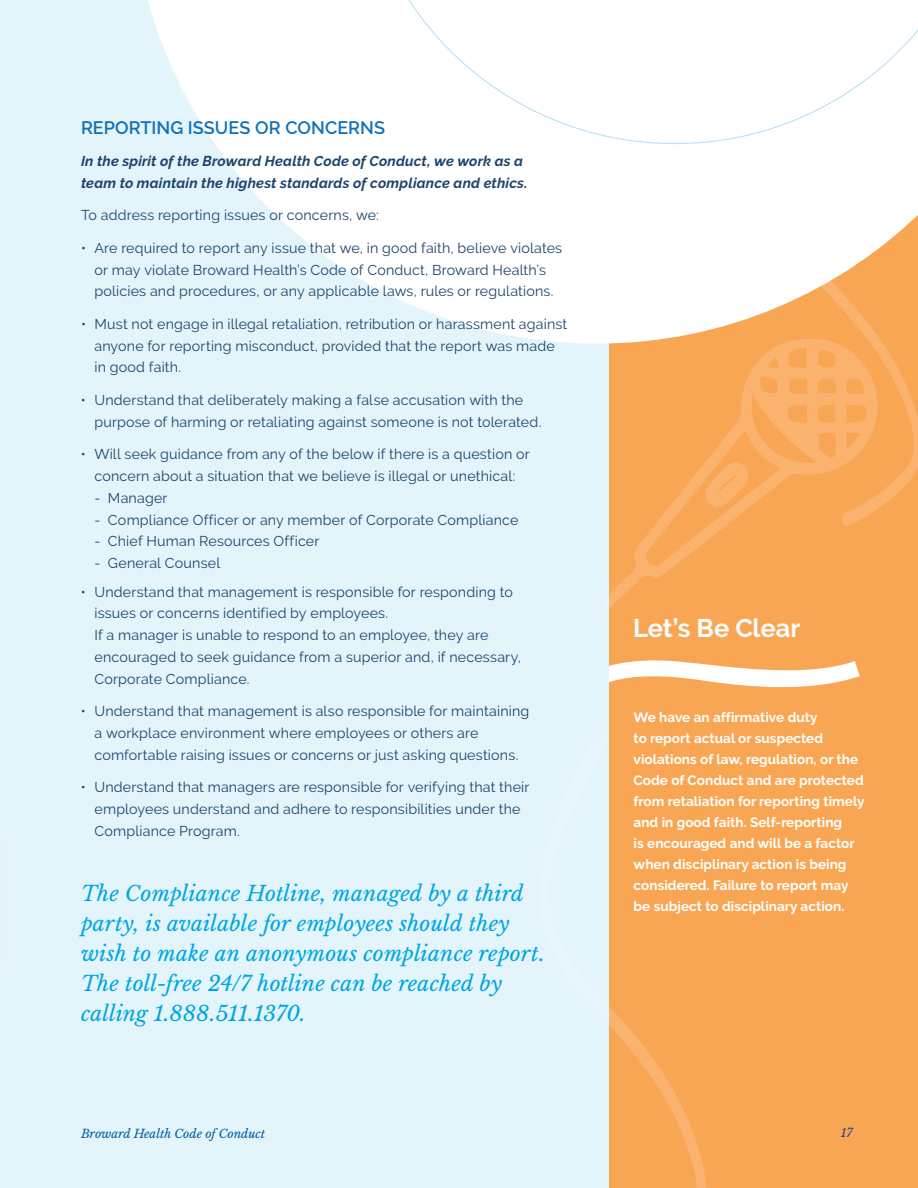
<style>
.page{position:relative;width:918px;height:1188px;background:#e3f5fb}
.page>*{position:absolute;margin:0;border:0;box-sizing:border-box;transform-origin:0 0}
.t1{font:700 25.5px "Raleway";letter-spacing:-.005em;color:#fff}
.t2{font:italic 21px/30px "Libre Baskerville";letter-spacing:.005em;color:#00a5e3}
.t3{font:600 18px "Raleway";letter-spacing:.005em;color:#1171b8}
.t4{font:14.25px/21.8px "Raleway";letter-spacing:.01em;color:#1d446d}
.t5{font:italic 700 14.25px/21.8px "Raleway";letter-spacing:.015em;color:#1d446d}
.t6{font:700 13.5px/21px "Raleway";letter-spacing:.005em;color:#fff}
.t7{font:italic 12px "Libre Baskerville";color:#01529a}
.t8{font:italic 12px "Libre Baskerville";color:#253f8e}
</style>
<div class="page">
<div style="left:610px;top:0;width:308px;height:1188px;background:#f9a654"></div>
<svg style="left:609px;top:657px;width:251px;height:59px"></svg>
<svg style="left:609px;top:344px;width:172px;height:269px"></svg>
<svg style="left:609px;top:731px;width:97px;height:457px"></svg>
<svg style="left:781px;top:344px;width:137px;height:183px"></svg>
<svg style="left:148px;top:0;width:770px;height:344px;fill:#fff"></svg>
<div style="left:356px;top:0;width:562px;height:144px;background:#fff"></div>
<p class="t3" style="left:81px;top:117px;width:306px">REPORTING ISSUES OR CONCERNS</p>
<p class="t5" style="left:81px;top:150px;width:448px">In the spirit of the Broward Health Code of Conduct, we work as a team to maintain the highest standards of compliance and ethics.</p>
<p class="t4" style="left:81px;top:204px;width:299px">To address reporting issues or concerns, we:</p>
<p class="t4" style="left:81px;top:237px;width:483px;text-align:center">• Are required to report any issue that we, in good faith, believe violates or may violate Broward Health’s Code of Conduct, Broward Health’s policies and procedures, or any applicable laws, rules or regulations.</p>
<p class="t4" style="left:94px;top:313px;width:474px;text-indent:-13px">• Must not engage in illegal retaliation, retribution or harassment against anyone for reporting misconduct, provided that the report was made in good faith.</p>
<p class="t4" style="left:94px;top:389px;width:448px;text-indent:-13px">• Understand that deliberately making a false accusation with the purpose of harming or retaliating against someone is not tolerated.</p>
<p class="t4" style="left:81px;top:443px;width:450px;text-align:center">• Will seek guidance from any of the below if there is a question or concern about a situation that we believe is illegal or unethical:</p>
<p class="t4" style="left:94px;top:487px;width:75px">- Manager</p>
<p class="t4" style="left:94px;top:509px;width:426px">- Compliance Officer or any member of Corporate Compliance</p>
<p class="t4" style="left:94px;top:530px;width:227px">- Chief Human Resources Officer</p>
<p class="t4" style="left:94px;top:552px;width:127px">- General Counsel</p>
<p class="t4" style="left:94px;top:581px;width:428px;text-indent:-13px">• Understand that management is responsible for responding to issues or concerns identified by employees.<br>If a manager is unable to respond to an employee, they are encouraged to seek guidance from a superior and, if necessary, Corporate Compliance.</p>
<p class="t4" style="left:94px;top:700px;width:436px;text-indent:-13px">• Understand that management is also responsible for maintaining a workplace environment where employees or others are comfortable raising issues or concerns or just asking questions.</p>
<p class="t4" style="left:94px;top:776px;width:437px;text-indent:-13px">• Understand that managers are responsible for verifying that their employees understand and adhere to responsibilities under the<br>Compliance Program.</p>
<h2 class="t2" style="left:81px;top:879px;width:466px">The Compliance Hotline, managed by a third party, is available for employees should they wish to make an anonymous compliance report.<br>The toll-free 24/7 hotline can be reached by calling 1.888.511.1370.</h2>
<p class="t7" style="left:81px;top:1127px;width:186px">Broward Health Code of Conduct</p>
<h1 class="t1" style="left:633px;top:614px;width:169px">Let’s Be Clear</h1>
<p class="t6" style="left:634px;top:707px;width:233px">We have an affirmative duty<br>to report actual or suspected violations of law, regulation, or the Code of Conduct and are protected from retaliation for reporting timely and in good faith. Self-reporting<br>is encouraged and will be a factor when disciplinary action is being considered. Failure to report may be subject to disciplinary action.</p>
<p class="t8" style="left:841px;top:1126px;width:13px">17</p>
</div>
